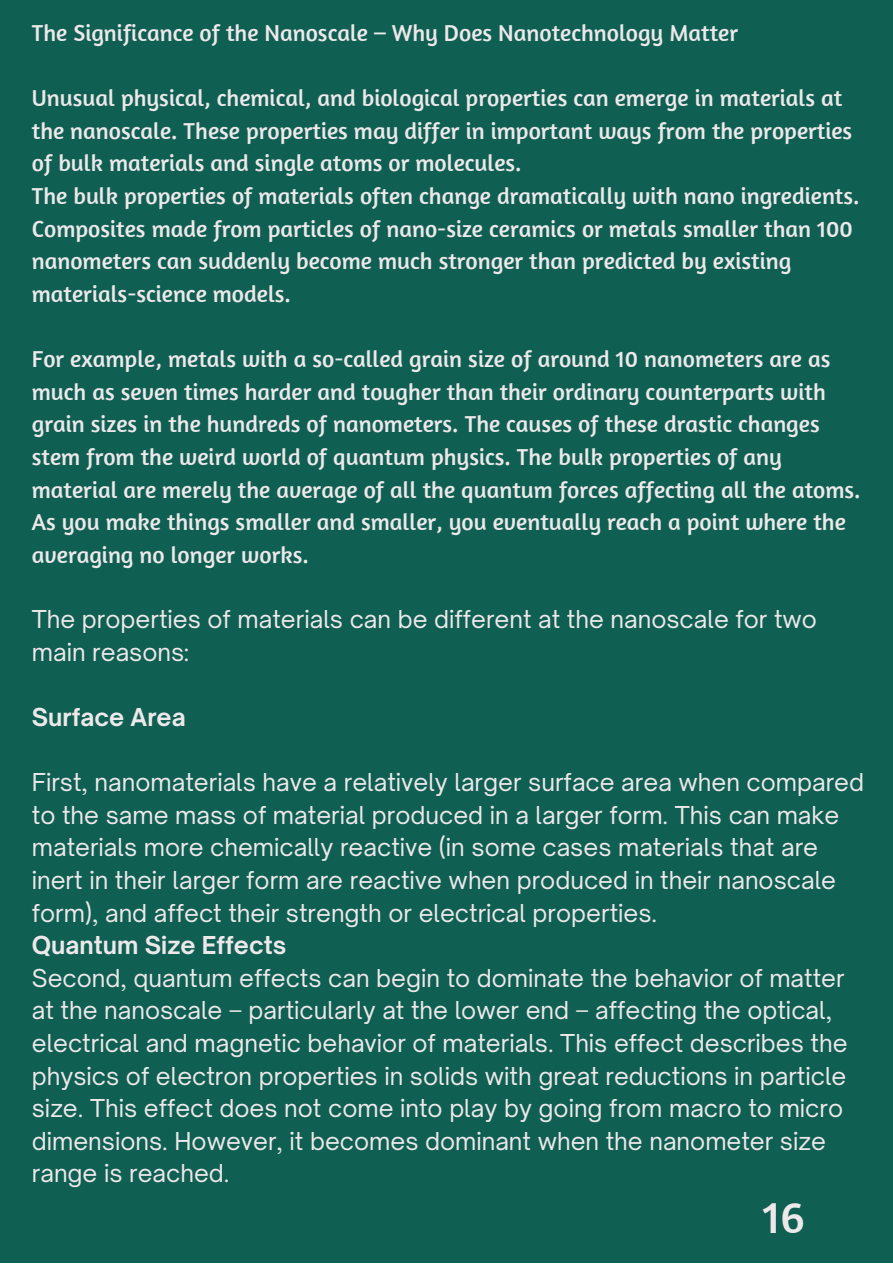
<style>
.page{position:relative;width:893px;height:1264px;background:#fff}
.page>*{position:absolute;margin:0;border:0;box-sizing:border-box;transform-origin:0 0}
.t1{font:46.5px "Amaranth";color:#ede8ea}
.t2{font:23.55px/32.5px "Amaranth";color:#ede8ea}
.t3{font:23.55px/32.5px "Open Sauce One";color:#ede8ea}
.t4{font:700 23.55px "Open Sauce One";color:#ede8ea}
</style>
<div class="page">
<div style="left:0;top:0;width:892px;height:1262px;background:#0f5f53"></div>
<p class="t2" style="left:32px;top:16px;width:707px">The Significance of the Nanoscale – Why Does Nanotechnology Matter</p>
<p class="t2" style="left:32px;top:81px;width:829px">Unusual physical, chemical, and biological properties can emerge in materials at the nanoscale. These properties may differ in important ways from the properties of bulk materials and single atoms or molecules.<br>The bulk properties of materials often change dramatically with nano ingredients.<br>Composites made from particles of nano-size ceramics or metals smaller than 100 nanometers can suddenly become much stronger than predicted by existing materials-science models.</p>
<p class="t2" style="left:32px;top:342px;width:830px">For example, metals with a so-called grain size of around 10 nanometers are as much as seven times harder and tougher than their ordinary counterparts with grain sizes in the hundreds of nanometers. The causes of these drastic changes stem from the weird world of quantum physics. The bulk properties of any material are merely the average of all the quantum forces affecting all the atoms.<br>As you make things smaller and smaller, you eventually reach a point where the averaging no longer works.</p>
<p class="t3" style="left:32px;top:602px;width:786px">The properties of materials can be different at the nanoscale for two main reasons:</p>
<p class="t4" style="left:32px;top:702px;width:155px">Surface Area</p>
<p class="t3" style="left:32px;top:765px;width:833px">First, nanomaterials have a relatively larger surface area when compared to the same mass of material produced in a larger form. This can make materials more chemically reactive (in some cases materials that are inert in their larger form are reactive when produced in their nanoscale form), and affect their strength or electrical properties.</p>
<p class="t4" style="left:32px;top:930px;width:256px">Quantum Size Effects</p>
<p class="t3" style="left:32px;top:961px;width:817px">Second, quantum effects can begin to dominate the behavior of matter at the nanoscale – particularly at the lower end – affecting the optical, electrical and magnetic behavior of materials. This effect describes the physics of electron properties in solids with great reductions in particle size. This effect does not come into play by going from macro to micro dimensions. However, it becomes dominant when the nanometer size range is reached.</p>
<h1 class="t1" style="left:762px;top:1187px;width:44px">16</h1>
</div>
